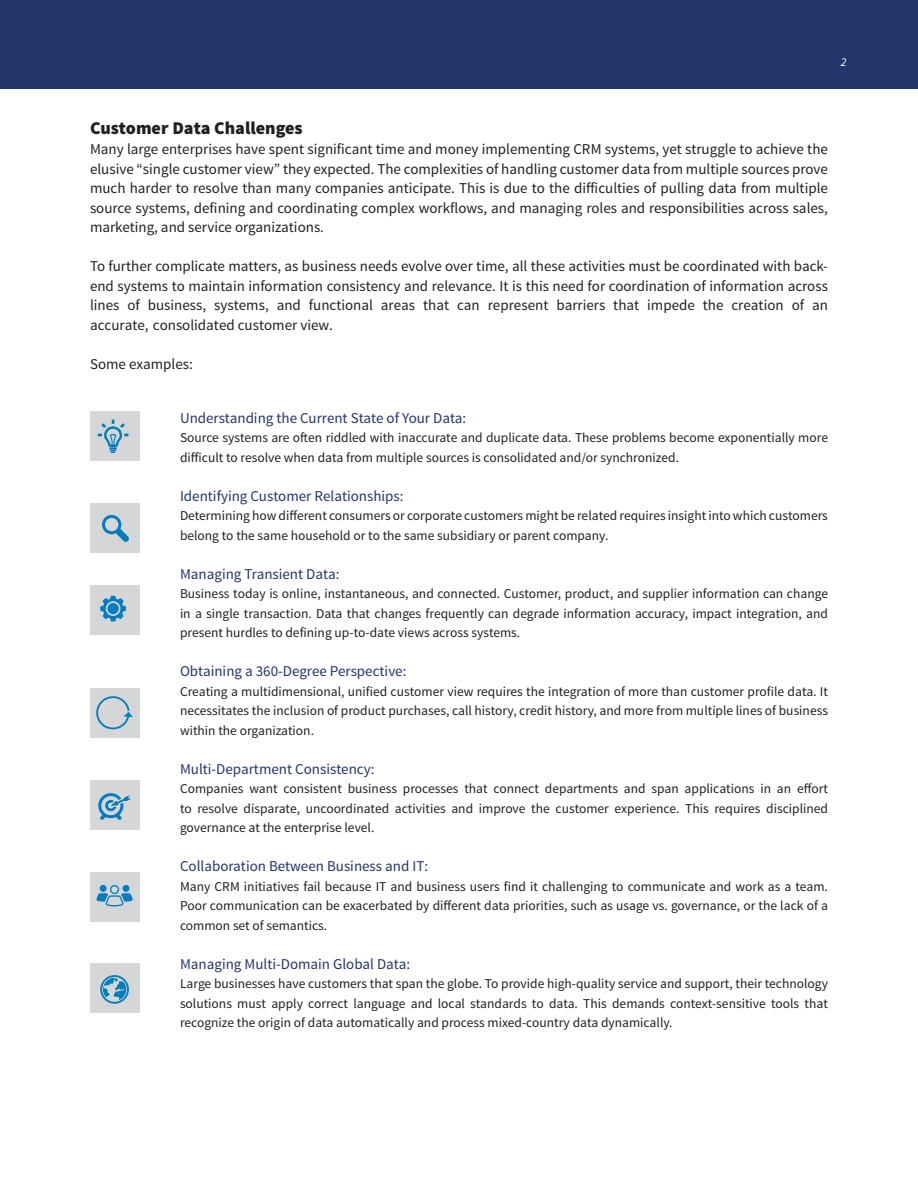
<style>
.page{position:relative;width:918px;height:1188px;background:#fff}
.page>*{position:absolute;margin:0;border:0;box-sizing:border-box;transform-origin:0 0}
.Body_Copy{font:900 18px "Source Sans Pro";color:#231f20}
.Body_Copy-2{font:15px/19.5px "Source Sans Pro";color:#231f20;text-align:justify}
.CallOut-Title{font:15px "Source Sans Pro";color:#23356b}
.Callouts{font:13.5px/19.5px "Source Sans Pro";color:#231f20;text-align:justify}
.Call_Out{font:italic 12px "Source Sans Pro";color:#fff}
</style>
<div class="page">
<div style="left:0;top:0;width:918px;height:88px;background:#23356b"></div>
<div style="left:90px;top:412px;width:49px;height:49px;background:#d5d6d8"></div>
<div style="left:90px;top:504px;width:49px;height:49px;background:#d5d6d8"></div>
<div style="left:90px;top:585px;width:49px;height:50px;background:#d5d6d8"></div>
<div style="left:90px;top:688px;width:49px;height:49px;background:#d5d6d8"></div>
<div style="left:90px;top:780px;width:49px;height:50px;background:#d5d6d8"></div>
<div style="left:90px;top:873px;width:49px;height:49px;background:#d5d6d8"></div>
<div style="left:90px;top:963px;width:49px;height:49px;background:#d5d6d8"></div>
<svg style="left:100px;top:975px;width:29px;height:29px"></svg>
<svg style="left:102px;top:515px;width:27px;height:27px"></svg>
<svg style="left:100px;top:596px;width:26px;height:25px"></svg>
<svg style="left:96px;top:885px;width:37px;height:21px"></svg>
<div style="left:100px;top:885px;width:7px;height:7px;background:#007dbf;border-radius:50%"></div>
<svg style="left:96px;top:696px;width:37px;height:34px"></svg>
<svg style="left:97px;top:419px;width:32px;height:34px"></svg>
<svg style="left:98px;top:793px;width:33px;height:27px"></svg>
<p class="Call_Out" style="left:841px;top:55px;width:7px">2</p>
<p class="Body_Copy" style="left:90px;top:116px;width:214px">Customer Data Challenges</p>
<p class="Body_Copy-2" style="left:90px;top:140px;width:740px">Many large enterprises have spent significant time and money implementing CRM systems, yet struggle to achieve the elusive “single customer view” they expected. The complexities of handling customer data from multiple sources prove much harder to resolve than many companies anticipate. This is due to the difficulties of pulling data from multiple source systems, defining and coordinating complex workflows, and managing roles and responsibilities across sales, marketing, and service organizations.</p>
<p class="Body_Copy-2" style="left:90px;top:257px;width:740px">To further complicate matters, as business needs evolve over time, all these activities must be coordinated with back&shy;end systems to maintain information consistency and relevance. It is this need for coordination of information across lines of business, systems, and functional areas that can represent barriers that impede the creation of an accurate, consolidated customer view.</p>
<p class="Body_Copy-2" style="left:90px;top:354px;width:104px">Some examples:</p>
<p class="CallOut-Title" style="left:180px;top:409px;width:288px">Understanding the Current State of Your Data:</p>
<p class="Callouts" style="left:180px;top:428px;width:650px">Source systems are often riddled with inaccurate and duplicate data. These problems become exponentially more difficult to resolve when data from multiple sources is consolidated and/or synchronized.</p>
<p class="CallOut-Title" style="left:180px;top:487px;width:225px">Identifying Customer Relationships:</p>
<p class="Callouts" style="left:180px;top:506px;width:649px">Determining how different consumers or corporate customers might be related requires insight into which customers belong to the same household or to the same subsidiary or parent company.</p>
<p class="CallOut-Title" style="left:180px;top:565px;width:161px">Managing Transient Data:</p>
<p class="Callouts" style="left:180px;top:584px;width:650px">Business today is online, instantaneous, and connected. Customer, product, and supplier information can change in a single transaction. Data that changes frequently can degrade information accuracy, impact integration, and present hurdles to defining up-to-date views across systems.</p>
<p class="CallOut-Title" style="left:180px;top:662px;width:228px">Obtaining a 360-Degree Perspective:</p>
<p class="Callouts" style="left:180px;top:682px;width:650px">Creating a multidimensional, unified customer view requires the integration of more than customer profile data. It necessitates the inclusion of product purchases, call history, credit history, and more from multiple lines of business within the organization.</p>
<p class="CallOut-Title" style="left:180px;top:760px;width:196px">Multi-Department Consistency:</p>
<p class="Callouts" style="left:180px;top:779px;width:650px">Companies want consistent business processes that connect departments and span applications in an effort to resolve disparate, uncoordinated activities and improve the customer experience. This requires disciplined governance at the enterprise level.</p>
<p class="CallOut-Title" style="left:180px;top:857px;width:250px">Collaboration Between Business and IT:</p>
<p class="Callouts" style="left:180px;top:877px;width:650px">Many CRM initiatives fail because IT and business users find it challenging to communicate and work as a team.<br>Poor communication can be exacerbated by different data priorities, such as usage vs. governance, or the lack of a common set of semantics.</p>
<p class="CallOut-Title" style="left:180px;top:955px;width:232px">Managing Multi-Domain Global Data:</p>
<p class="Callouts" style="left:180px;top:974px;width:649px">Large businesses have customers that span the globe. To provide high-quality service and support, their technology solutions must apply correct language and local standards to data. This demands context-sensitive tools that recognize the origin of data automatically and process mixed-country data dynamically.</p>
</div>
